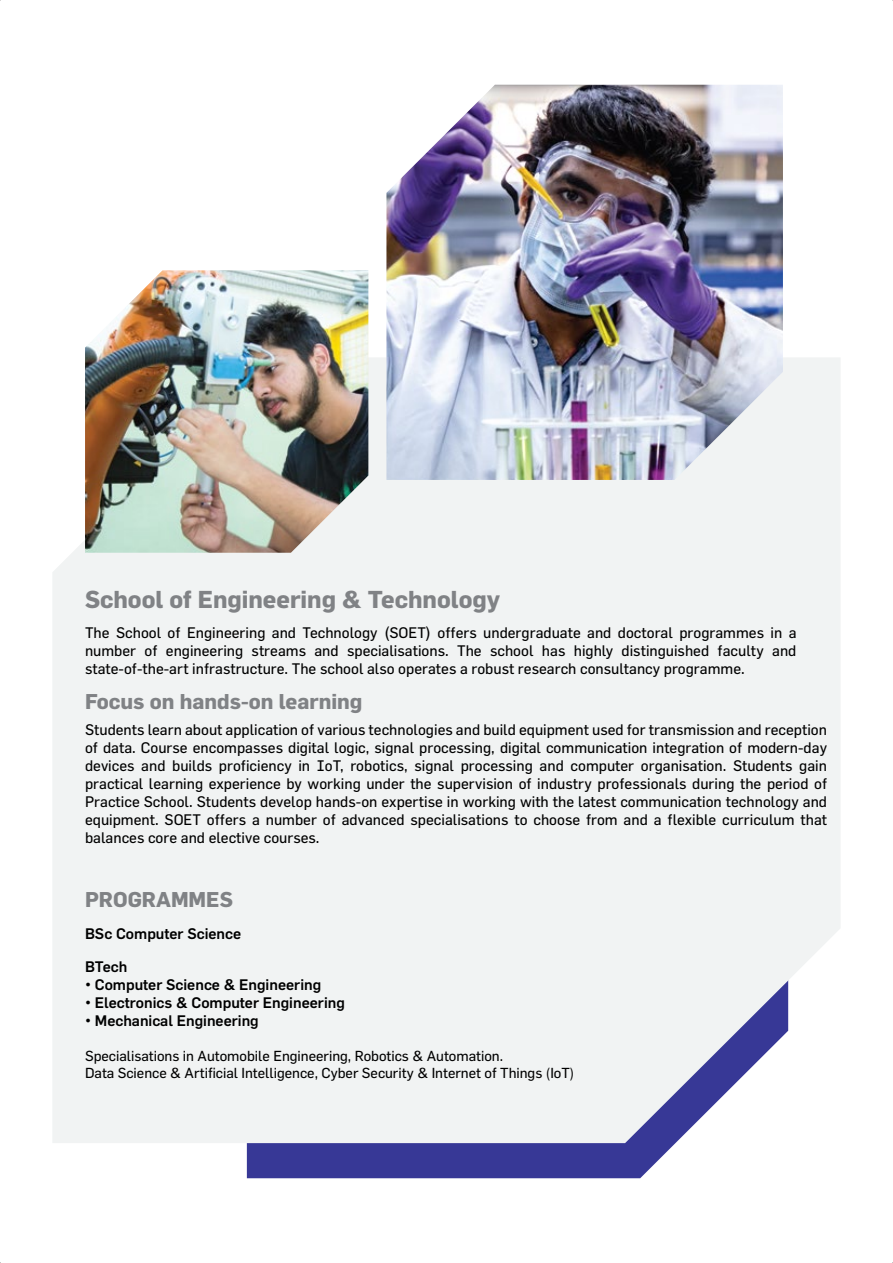
<style>
.page{position:relative;width:893px;height:1263px;background:#fff}
.page>*{position:absolute;margin:0;border:0;box-sizing:border-box;transform-origin:0 0}
.t1{font:700 24px "Flama";color:#808285}
.t2{font:700 21px "Flama";color:#808285}
.t3{font:15px/18px "Flama";color:#000;text-align:justify}
.t4{font:500 15px "Flama";color:#000}
.t5{font:14.25px/17.1px "Flama Basic";color:#000}
</style>
<div class="page">
<div style="left:247px;top:1143px;width:429px;height:35px;background:#373896"></div>
<div style="left:53px;top:357px;width:787px;height:786px;background:#f1f3f3"></div>
<img style="left:386px;top:85px;width:397px;height:395px">
<img style="left:85px;top:270px;width:283px;height:283px">
<h1 class="t1" style="left:85px;top:585px;width:417px">School of Engineering &amp; Technology</h1>
<p class="t3" style="left:85px;top:623px;width:713px">The School of Engineering and Technology (SOET) offers undergraduate and doctoral programmes in a number of engineering streams and specialisations. The school has highly distinguished faculty and state-of-the-art infrastructure. The school also operates a robust research consultancy programme.</p>
<h2 class="t2" style="left:85px;top:688px;width:279px">Focus on hands-on learning</h2>
<p class="t3" style="left:85px;top:720px;width:744px">Students learn about application of various technologies and build equipment used for transmission and reception of data. Course encompasses digital logic, signal processing, digital communication integration of modern-day devices and builds proficiency in IoT, robotics, signal processing and computer organisation. Students gain practical learning experience by working under the supervision of industry professionals during the period of Practice School. Students develop hands-on expertise in working with the latest communication technology and equipment. SOET offers a number of advanced specialisations to choose from and a flexible curriculum that balances core and elective courses.</p>
<h2 class="t2" style="left:85px;top:887px;width:149px">PROGRAMMES</h2>
<p class="t4" style="left:85px;top:923px;width:158px">BSc Computer Science</p>
<p class="t4" style="left:85px;top:955px;width:44px">BTech</p>
<p class="t4" style="left:85px;top:973px;width:238px">• Computer Science &amp; Engineering</p>
<p class="t4" style="left:85px;top:991px;width:261px">• Electronics &amp; Computer Engineering</p>
<p class="t4" style="left:85px;top:1009px;width:175px">• Mechanical Engineering</p>
<p class="t5" style="left:85px;top:1046px;width:491px">Specialisations in Automobile Engineering, Robotics &amp; Automation.<br>Data Science &amp; Artificial Intelligence, Cyber Security &amp; Internet of Things (IoT)</p>
</div>
